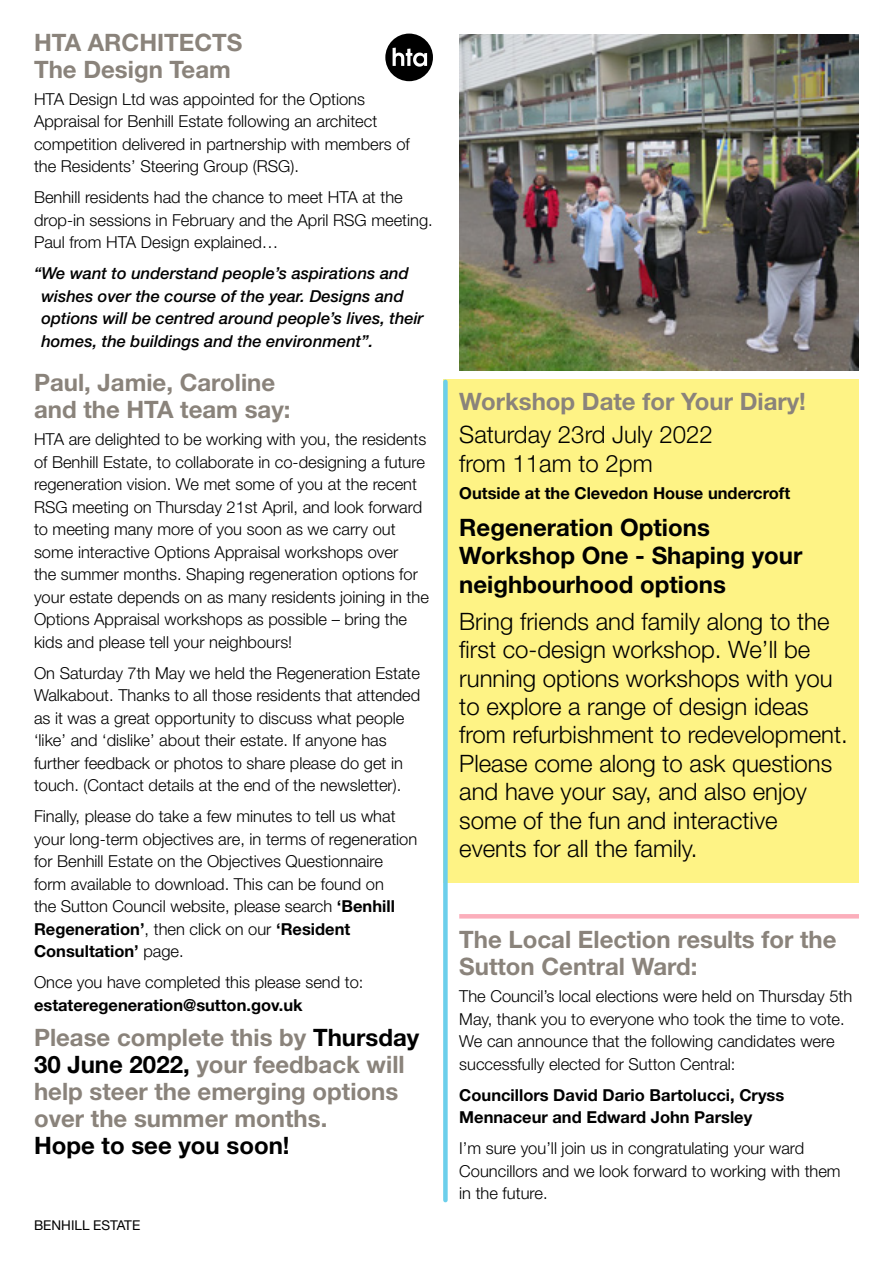
<style>
.page{position:relative;width:893px;height:1263px;background:#fff}
.page>*{position:absolute;margin:0;border:0;box-sizing:border-box;transform-origin:0 0}
.t1{font:300 24px/28.5px "Helvetica Neue LT Std";color:#000}
.t2{font:700 24px/27px "Helvetica Neue LT Std";color:#8a837b}
.t3{font:700 24px/28.5px "Helvetica Neue LT Std";color:#000}
.t4{font:300 16.5px/22.5px "Helvetica Neue LT Std";color:#000}
.t5{font:italic 500 16.5px/22.5px "Helvetica Neue LT Std";color:#000}
.t6{font:700 16.5px/22.5px "Helvetica Neue LT Std";color:#000}
.t7{font:13.5px "Helvetica Neue LT Std";color:#000}
.s1{font-weight:700}
.s2{color:#000}
</style>
<div class="page">
<div style="left:443px;top:379px;width:416px;height:504px;background:#fef385"></div>
<div style="left:443px;top:382px;width:5px;height:818px;background:#6ccfeb"></div>
<hr style="left:459px;top:914px;width:400px;height:4px;background:#fbaebb">
<img style="left:459px;top:34px;width:400px;height:336px">
<div style="left:385px;top:34px;width:48px;height:47px;background:#000;border-radius:50%"></div>
<svg style="left:393px;top:48px;width:34px;height:19px"></svg>
<h1 class="t2" style="left:34px;top:29px;width:210px">HTA ARCHITECTS<br>The Design Team</h1>
<p class="t4" style="left:34px;top:87px;width:377px">HTA Design Ltd was appointed for the Options Appraisal for Benhill Estate following an architect competition delivered in partnership with members of the Residents’ Steering Group (RSG).</p>
<p class="t4" style="left:34px;top:186px;width:400px">Benhill residents had the chance to meet HTA at the drop-in sessions in February and the April RSG meeting.<br>Paul from HTA Design explained…</p>
<p class="t5" style="left:41px;top:262px;width:384px;text-indent:-7px">“We want to understand people’s aspirations and wishes over the course of the year. Designs and options will be centred around people’s lives, their homes, the buildings and the environment”.</p>
<h1 class="t2" style="left:34px;top:369px;width:258px">Paul, Jamie, Caroline and the HTA team say:</h1>
<p class="t4" style="left:34px;top:428px;width:396px">HTA are delighted to be working with you, the residents of Benhill Estate, to collaborate in co-designing a future regeneration vision. We met some of you at the recent RSG meeting on Thursday 21st April, and look forward to meeting many more of you soon as we carry out some interactive Options Appraisal workshops over<br>the summer months. Shaping regeneration options for your estate depends on as many residents joining in the Options Appraisal workshops as possible – bring the kids and please tell your neighbours!</p>
<p class="t4" style="left:34px;top:661px;width:388px">On Saturday 7th May we held the Regeneration Estate Walkabout. Thanks to all those residents that attended as it was a great opportunity to discuss what people ‘like’ and ‘dislike’ about their estate. If anyone has further feedback or photos to share please do get in touch. (Contact details at the end of the newsletter).</p>
<p class="t4" style="left:34px;top:805px;width:385px">Finally, please do take a few minutes to tell us what your long-term objectives are, in terms of regeneration for Benhill Estate on the Objectives Questionnaire form available to download. This can be found on<br>the Sutton Council website, please search <span class="s1">‘Benhill Regeneration’</span>, then click on our <span class="s1">‘Resident Consultation’</span> page.</p>
<p class="t4" style="left:34px;top:971px;width:331px">Once you have completed this please send to:</p>
<p class="t6" style="left:34px;top:993px;width:270px">estateregeneration@sutton.gov.uk</p>
<h1 class="t2" style="left:34px;top:1024px;width:387px">Please complete this by <span class="s2">Thursday<br>30 June 2022,</span> your feedback will help steer the emerging options over the summer months.</h1>
<h1 class="t3" style="left:34px;top:1131px;width:257px">Hope to see you soon!</h1>
<p class="t7" style="left:34px;top:1217px;width:108px">BENHILL ESTATE</p>
<h1 class="t2" style="left:459px;top:388px;width:348px">Workshop Date for Your Diary!</h1>
<h1 class="t1" style="left:459px;top:420px;width:255px">Saturday 23rd July 2022 from 11am to 2pm</h1>
<p class="t6" style="left:459px;top:481px;width:332px">Outside at the Clevedon House undercroft</p>
<h1 class="t3" style="left:459px;top:512px;width:345px">Regeneration Options<br>Workshop One - Shaping your neighbourhood options</h1>
<p class="t1" style="left:459px;top:606px;width:390px">Bring friends and family along to the first co-design workshop. We’ll be running options workshops with you to explore a range of design ideas from refurbishment to redevelopment.<br>Please come along to ask questions and have your say, and also enjoy some of the fun and interactive events for all the family.</p>
<h1 class="t2" style="left:459px;top:926px;width:379px">The Local Election results for the<br>Sutton Central Ward:</h1>
<p class="t4" style="left:459px;top:985px;width:395px">The Council’s local elections were held on Thursday 5th May, thank you to everyone who took the time to vote.<br>We can announce that the following candidates were successfully elected for Sutton Central:</p>
<p class="t6" style="left:459px;top:1083px;width:327px">Councillors David Dario Bartolucci, Cryss<br>Mennaceur and Edward John Parsley</p>
<p class="t4" style="left:459px;top:1137px;width:383px">I’m sure you’ll join us in congratulating your ward<br>Councillors and we look forward to working with them in the future.</p>
</div>
